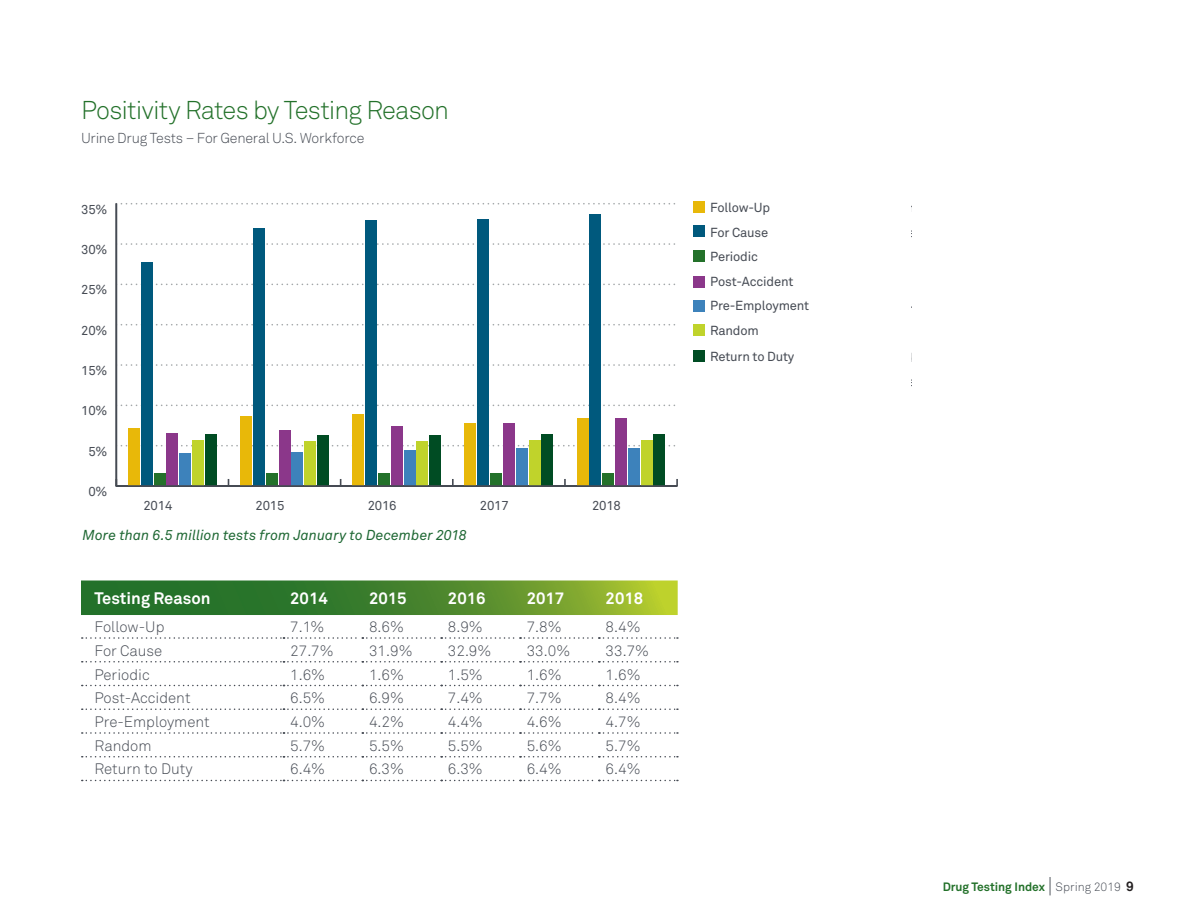
<style>
.page{position:relative;width:1188px;height:918px;background:#fff}
.page>*{position:absolute;margin:0;border:0;box-sizing:border-box;transform-origin:0 0}
.Tables_Section_Heade{font:300 25.5px "Akkurat Std";letter-spacing:-.035em;color:#23712a}
.Table_Heads{font:700 16.5px "Akkurat Pro";color:#fff}
.Table_Content{font:300 15px "Akkurat Pro";color:#464b54}
.Table_Content-2{font:300 15px "Akkurat Std";color:#464b54}
.Table_Note_Green_Ita{font:italic 14.25px "Akkurat Pro";color:#1f6834}
.Tables_Section_SubHe{font:300 14.25px "Akkurat Std";letter-spacing:-.015em;color:#464b54}
.t1{font:500 12.9px/24.8px "Whitney";letter-spacing:-.015em;color:#464b54}
.t2{font:12.9px/24.6px "Akkurat Std";letter-spacing:-.015em;color:#464b54}
.t3{font:700 12px "Akkurat Std";color:#23712a}
.s1{font-family:"Akkurat Std";font-weight:400}
.s2{font-weight:300;font-size:21px;color:#464b54}
.s3{font-weight:300;color:#464b54}
.s4{font-size:13.5px;color:#231f20}
</style>
<div class="page">
<svg style="left:81px;top:580px;width:597px;height:35px;background:#518b2f"></svg>
<svg style="left:82px;top:637px;width:596px;height:2px"></svg>
<svg style="left:82px;top:661px;width:596px;height:2px"></svg>
<svg style="left:82px;top:685px;width:596px;height:1px"></svg>
<svg style="left:82px;top:708px;width:596px;height:2px"></svg>
<svg style="left:82px;top:732px;width:596px;height:2px"></svg>
<svg style="left:82px;top:756px;width:596px;height:1px"></svg>
<svg style="left:82px;top:780px;width:596px;height:1px"></svg>
<div style="left:693px;top:300px;width:11px;height:12px;background:#3d82bb"></div>
<div style="left:693px;top:325px;width:11px;height:11px;background:#c0d32b"></div>
<div style="left:693px;top:351px;width:11px;height:11px;background:#004c23"></div>
<div style="left:693px;top:201px;width:11px;height:12px;background:#e8b809"></div>
<div style="left:693px;top:226px;width:11px;height:11px;background:#00597d"></div>
<div style="left:693px;top:250px;width:11px;height:11px;background:#23712a"></div>
<div style="left:693px;top:276px;width:11px;height:11px;background:#8b378a"></div>
<svg style="left:115px;top:203px;width:562px;height:284px"></svg>
<p class="Tables_Section_Heade" style="left:81px;top:95px;width:370px">Positivity Rates by Testing Reason</p>
<p class="Tables_Section_SubHe" style="left:81px;top:130px;width:285px">Urine Drug Tests – For General U.S. Workforce</p>
<p class="t2" style="left:81px;top:197px;width:28px">35%</p>
<p class="t2" style="left:81px;top:237px;width:28px">30%</p>
<p class="t2" style="left:81px;top:278px;width:28px">25%</p>
<p class="t2" style="left:81px;top:318px;width:28px">20%</p>
<p class="t2" style="left:81px;top:358px;width:28px">15%</p>
<p class="t2" style="left:81px;top:399px;width:28px">10%</p>
<p class="t2" style="left:88px;top:439px;width:21px">5%</p>
<p class="t2" style="left:88px;top:479px;width:21px">0%</p>
<p class="t2" style="left:143px;top:493px;width:30px">2014</p>
<p class="t2" style="left:256px;top:493px;width:30px">2015</p>
<p class="t2" style="left:368px;top:493px;width:30px">2016</p>
<p class="t2" style="left:480px;top:493px;width:30px">2017</p>
<p class="t2" style="left:592px;top:493px;width:30px">2018</p>
<p class="Table_Note_Green_Ita" style="left:83px;top:527px;width:386px">More than 6.5 million tests from January to December 2018</p>
<p class="Table_Heads" style="left:94px;top:588px;width:118px">Testing Reason</p>
<p class="Table_Heads" style="left:290px;top:588px;width:39px">2014</p>
<p class="Table_Heads" style="left:369px;top:588px;width:39px">2015</p>
<p class="Table_Heads" style="left:448px;top:588px;width:39px">2016</p>
<p class="Table_Heads" style="left:527px;top:588px;width:39px">2017</p>
<p class="Table_Heads" style="left:606px;top:588px;width:39px">2018</p>
<p class="Table_Content-2" style="left:94px;top:618px;width:71px">Follow-Up</p>
<p class="Table_Content" style="left:290px;top:618px;width:36px">7.1%</p>
<p class="Table_Content" style="left:369px;top:618px;width:36px">8.6%</p>
<p class="Table_Content" style="left:448px;top:618px;width:36px">8.9%</p>
<p class="Table_Content" style="left:527px;top:618px;width:36px">7.8%</p>
<p class="Table_Content" style="left:606px;top:618px;width:36px">8.4%</p>
<p class="Table_Content-2" style="left:94px;top:642px;width:69px">For Cause</p>
<p class="Table_Content" style="left:290px;top:642px;width:45px">27.7%</p>
<p class="Table_Content" style="left:369px;top:642px;width:45px">31.9%</p>
<p class="Table_Content" style="left:448px;top:642px;width:45px">32.9%</p>
<p class="Table_Content" style="left:527px;top:642px;width:45px">33.0%</p>
<p class="Table_Content" style="left:606px;top:642px;width:45px">33.7%</p>
<p class="Table_Content-2" style="left:94px;top:665px;width:57px">Periodic</p>
<p class="Table_Content" style="left:290px;top:665px;width:36px">1.6%</p>
<p class="Table_Content" style="left:369px;top:665px;width:36px">1.6%</p>
<p class="Table_Content" style="left:448px;top:665px;width:36px">1.5%</p>
<p class="Table_Content" style="left:527px;top:665px;width:36px">1.6%</p>
<p class="Table_Content" style="left:606px;top:665px;width:36px">1.6%</p>
<p class="Table_Content-2" style="left:94px;top:689px;width:98px">Post-Accident</p>
<p class="Table_Content" style="left:290px;top:689px;width:36px">6.5%</p>
<p class="Table_Content" style="left:369px;top:689px;width:36px">6.9%</p>
<p class="Table_Content" style="left:448px;top:689px;width:36px">7.4%</p>
<p class="Table_Content" style="left:527px;top:689px;width:36px">7.7%</p>
<p class="Table_Content" style="left:606px;top:689px;width:36px">8.4%</p>
<p class="Table_Content-2" style="left:94px;top:713px;width:117px">Pre-Employment</p>
<p class="Table_Content" style="left:290px;top:713px;width:36px">4.0%</p>
<p class="Table_Content" style="left:369px;top:713px;width:36px">4.2%</p>
<p class="Table_Content" style="left:448px;top:713px;width:36px">4.4%</p>
<p class="Table_Content" style="left:527px;top:713px;width:36px">4.6%</p>
<p class="Table_Content" style="left:606px;top:713px;width:36px">4.7%</p>
<p class="Table_Content-2" style="left:94px;top:737px;width:59px">Random</p>
<p class="Table_Content" style="left:290px;top:737px;width:36px">5.7%</p>
<p class="Table_Content" style="left:369px;top:737px;width:36px">5.5%</p>
<p class="Table_Content" style="left:448px;top:737px;width:36px">5.5%</p>
<p class="Table_Content" style="left:527px;top:737px;width:36px">5.6%</p>
<p class="Table_Content" style="left:606px;top:737px;width:36px">5.7%</p>
<p class="Table_Content-2" style="left:94px;top:760px;width:100px">Return to Duty</p>
<p class="Table_Content" style="left:290px;top:760px;width:36px">6.4%</p>
<p class="Table_Content" style="left:369px;top:760px;width:36px">6.3%</p>
<p class="Table_Content" style="left:448px;top:760px;width:36px">6.3%</p>
<p class="Table_Content" style="left:527px;top:760px;width:36px">6.4%</p>
<p class="Table_Content" style="left:606px;top:760px;width:36px">6.4%</p>
<p class="t2" style="left:710px;top:195px;width:85px">Follow-Up<br>For Cause<br>Periodic<br>Post-Accident</p>
<p class="t1" style="left:710px;top:195px;width:101px">6-AM<br>Acid/Base<br>Amphetamines<br>Barbiturates<br><span class="s1">Pre-Employment<br>Random<br>Return to Duty</span></p>
<p class="t1" style="left:710px;top:318px;width:44px;line-height:25.8px">Cocaine<br>Invalid</p>
<p class="t3" style="left:943px;top:879px;width:193px">Drug Testing Index <span class="s2">|</span> <span class="s3">Spring 2019</span> <span class="s4">9</span></p>
</div>
